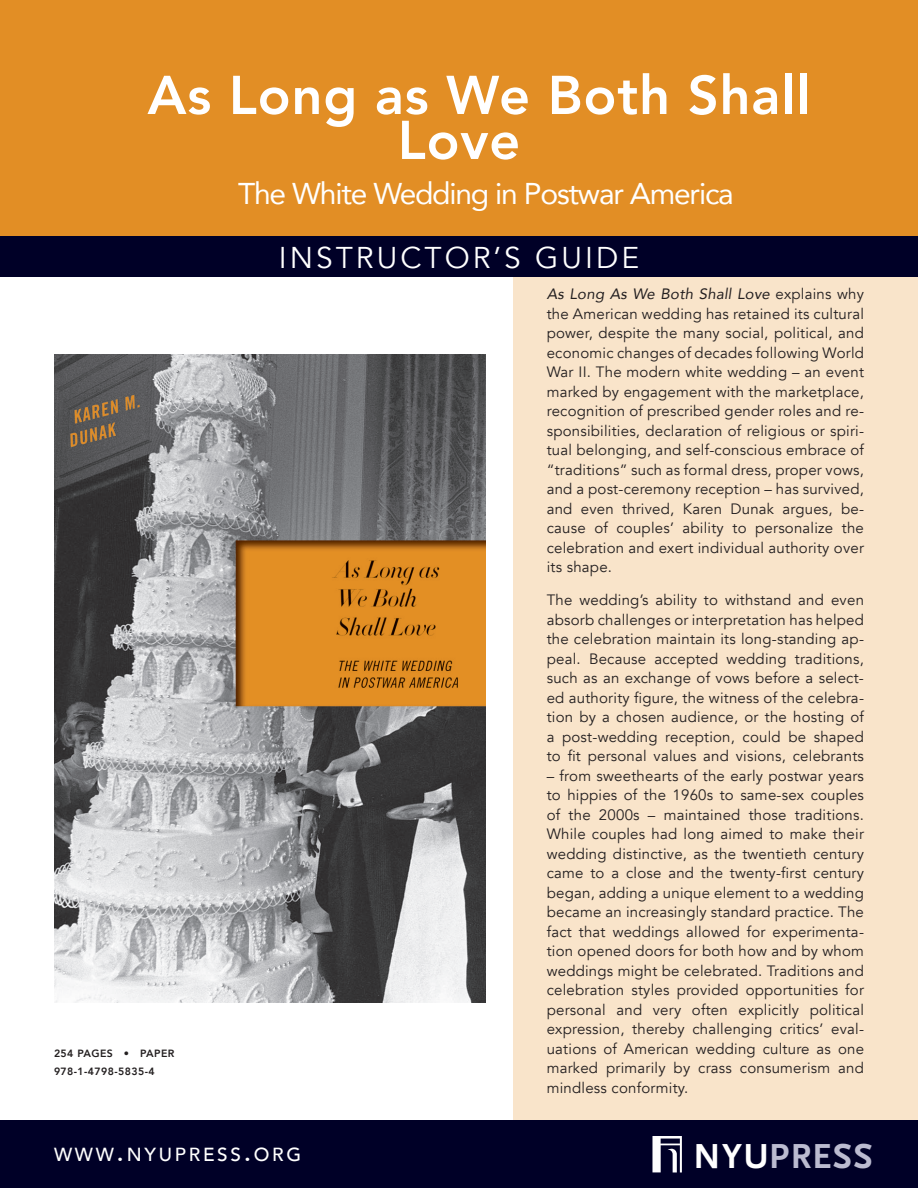
<style>
.page{position:relative;width:918px;height:1188px;background:#fff}
.page>*{position:absolute;margin:0;border:0;box-sizing:border-box;transform-origin:0 0}
.t1{font:800 54px/45px "Avenir";letter-spacing:.015em;color:#fff}
.t2{font:700 36.3px "Scala Sans";letter-spacing:.035em;color:#bbbbd0}
.t3{font:30px "Avenir";letter-spacing:-.04em;color:#fff}
.t4{font:30px "Avenir";letter-spacing:.1em;color:#fff}
.t5{font:500 18.9px "Avenir";letter-spacing:.145em;color:#fff}
.t6{font:15px/19.5px "Avenir";letter-spacing:.015em;color:#231f20;text-align:justify}
.t7{font:800 10.5px/18px "Avenir";letter-spacing:.04em;color:#231f20}
.s1{font-style:italic}
.s2{font-size:27px}
.s3{color:#fff}
</style>
<div class="page">
<div style="left:0;top:0;width:918px;height:256px;background:#e28e25"></div>
<img style="left:54px;top:355px;width:432px;height:647px">
<div style="left:513px;top:256px;width:405px;height:864px;background:#f9e4ca"></div>
<div style="left:0;top:236px;width:918px;height:41px;background:#000027"></div>
<div style="left:0;top:1120px;width:918px;height:68px;background:#000027"></div>
<svg style="left:652px;top:1136px;width:30px;height:36px"></svg>
<h1 class="t1" style="left:398px;top:73px;width:414px;text-indent:-250px">As Long as We Both Shall<br>Love</h1>
<h3 class="t3" style="left:238px;top:170px;width:497px">The White Wedding in Postwar America</h3>
<h3 class="t4" style="left:279px;top:240px;width:362px">INSTRUCTOR’S GUIDE</h3>
<p class="t7" style="left:54px;top:1044px;width:122px">254 PAGES • PAPER<br>978-1-4798-5835-4</p>
<p class="t6" style="left:547px;top:285px;width:319px"><span class="s1">As Long As We Both Shall Love</span> explains why the American wedding has retained its cultural power, despite the many social, political, and economic changes of decades following World War II. The modern white wedding – an event marked by engagement with the marketplace, recognition of prescribed gender roles and re&shy;sponsibilities, declaration of religious or spiri&shy;tual belonging, and self-conscious embrace of “traditions” such as formal dress, proper vows, and a post-ceremony reception – has survived, and even thrived, Karen Dunak argues, be&shy;cause of couples’ ability to personalize the celebration and exert individual authority over its shape.</p>
<p class="t6" style="left:547px;top:591px;width:319px">The wedding’s ability to withstand and even absorb challenges or interpretation has helped the celebration maintain its long-standing ap&shy;peal. Because accepted wedding traditions, such as an exchange of vows before a select&shy;ed authority figure, the witness of the celebra&shy;tion by a chosen audience, or the hosting of a post-wedding reception, could be shaped to fit personal values and visions, celebrants</p>
<p class="t6" style="left:547px;top:766px;width:319px">– from sweethearts of the early postwar years to hippies of the 1960s to same-sex couples of the 2000s – maintained those traditions.<br>While couples had long aimed to make their wedding distinctive, as the twentieth century came to a close and the twenty-first century began, adding a unique element to a wedding became an increasingly standard practice. The fact that weddings allowed for experimenta&shy;tion opened doors for both how and by whom weddings might be celebrated. Traditions and celebration styles provided opportunities for personal and very often explicitly political expression, thereby challenging critics’ eval&shy;uations of American wedding culture as one marked primarily by crass consumerism and mindless conformity.</p>
<p class="t5" style="left:54px;top:1138px;width:249px">WWW<span class="s2">.</span>NYUPRESS<span class="s2">.</span>ORG</p>
<h2 class="t2" style="left:693px;top:1136px;width:181px"><span class="s3">NYU</span> PRESS</h2>
</div>
